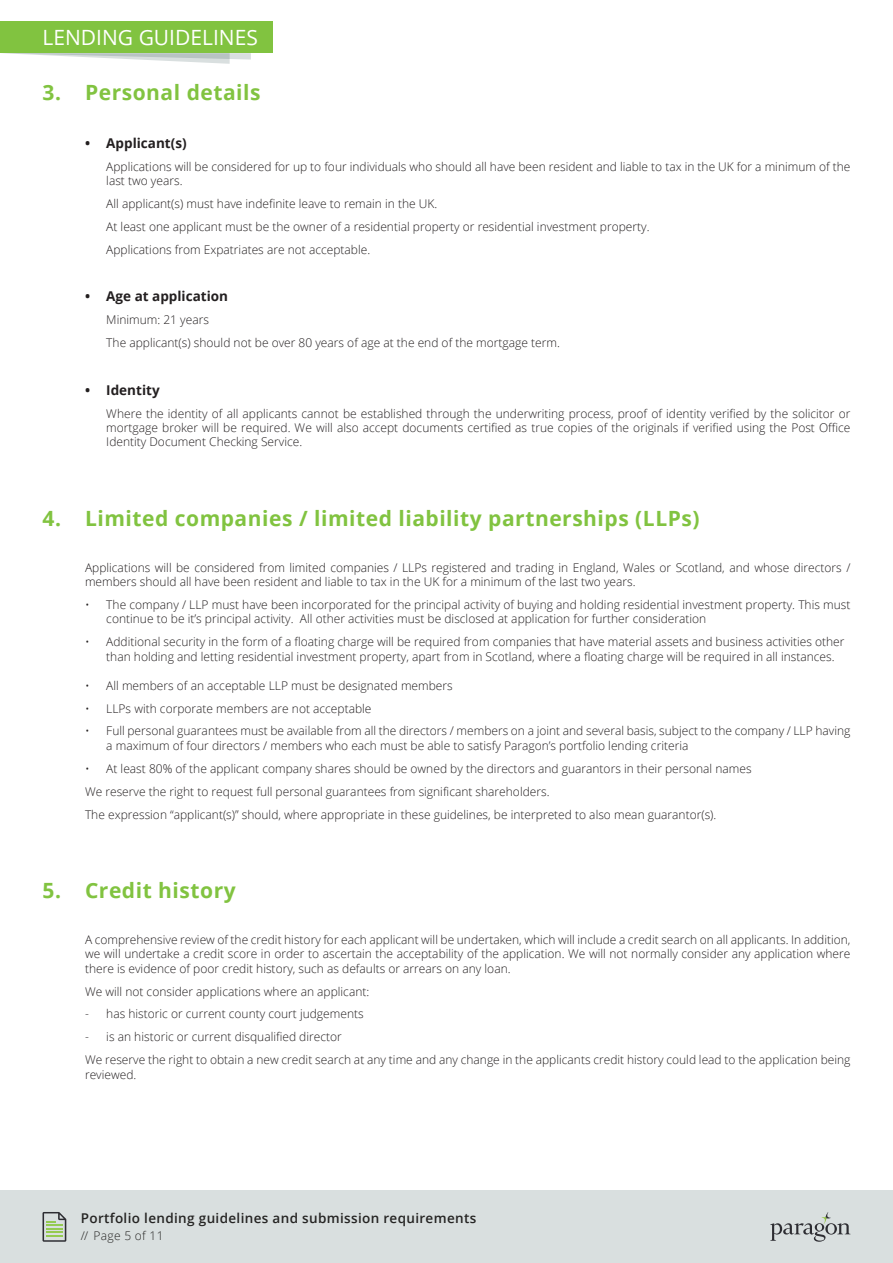
<style>
.page{position:relative;width:893px;height:1263px;background:#fff}
.page>*{position:absolute;margin:0;border:0;box-sizing:border-box;transform-origin:0 0}
.t1{font:700 21px "Open Sans";letter-spacing:.025em;color:#81c340}
.t2{font:21px "Open Sans";color:#fff}
.t3{font:600 13.5px "Open Sans";letter-spacing:.025em;color:#252423}
.t4{font:700 13.5px "Open Sans";color:#231f20}
.t5{font:300 12px/14.4px "Open Sans";color:#231f20}
.t6{font:300 12px "Open Sans";letter-spacing:.025em;color:#252423}
</style>
<div class="page">
<div style="left:0;top:1191px;width:893px;height:72px;background:#d9dfdf"></div>
<svg style="left:43px;top:1212px;width:23px;height:30px"></svg>
<svg style="left:770px;top:1212px;width:80px;height:30px"></svg>
<div style="left:0;top:21px;width:272px;height:32px;background:#81c340"></div>
<svg style="left:4px;top:53px;width:247px;height:11px"></svg>
<p class="t2" style="left:43px;top:23px;width:217px">LENDING GUIDELINES</p>
<p class="t1" style="left:43px;top:78px;width:220px">3. Personal details</p>
<p class="t4" style="left:85px;top:133px;width:103px">• Applicant(s)</p>
<p class="t5" style="left:106px;top:159px;width:746px">Applications will be considered for up to four individuals who should all have been resident and liable to tax in the UK for a minimum of the last two years.</p>
<p class="t5" style="left:106px;top:196px;width:332px">All applicant(s) must have indefinite leave to remain in the UK.</p>
<p class="t5" style="left:106px;top:219px;width:545px">At least one applicant must be the owner of a residential property or residential investment property.</p>
<p class="t5" style="left:106px;top:242px;width:265px">Applications from Expatriates are not acceptable.</p>
<p class="t4" style="left:85px;top:287px;width:144px">• Age at application</p>
<p class="t5" style="left:106px;top:312px;width:104px">Minimum: 21 years</p>
<p class="t5" style="left:106px;top:335px;width:455px">The applicant(s) should not be over 80 years of age at the end of the mortgage term.</p>
<p class="t4" style="left:85px;top:380px;width:76px">• Identity</p>
<p class="t5" style="left:106px;top:406px;width:746px;text-align:justify">Where the identity of all applicants cannot be established through the underwriting process, proof of identity verified by the solicitor or mortgage broker will be required. We will also accept documents certified as true copies of the originals if verified using the Post Office Identity Document Checking Service.</p>
<p class="t1" style="left:43px;top:503px;width:658px">4. Limited companies / limited liability partnerships (LLPs)</p>
<p class="t5" style="left:85px;top:560px;width:767px">Applications will be considered from limited companies / LLPs registered and trading in England, Wales or Scotland, and whose directors / members should all have been resident and liable to tax in the UK for a minimum of the last two years.</p>
<p class="t5" style="left:106px;top:597px;width:746px;text-indent:-21px">• The company / LLP must have been incorporated for the principal activity of buying and holding residential investment property. This must continue to be it’s principal activity. All other activities must be disclosed at application for further consideration</p>
<p class="t5" style="left:106px;top:634px;width:740px;text-indent:-21px">• Additional security in the form of a floating charge will be required from companies that have material assets and business activities other than holding and letting residential investment property, apart from in Scotland, where a floating charge will be required in all instances.</p>
<p class="t5" style="left:85px;top:678px;width:369px">• All members of an acceptable LLP must be designated members</p>
<p class="t5" style="left:85px;top:701px;width:288px">• LLPs with corporate members are not acceptable</p>
<p class="t5" style="left:106px;top:723px;width:746px;text-indent:-21px">• Full personal guarantees must be available from all the directors / members on a joint and several basis, subject to the company / LLP having a maximum of four directors / members who each must be able to satisfy Paragon’s portfolio lending criteria</p>
<p class="t5" style="left:85px;top:761px;width:668px">• At least 80% of the applicant company shares should be owned by the directors and guarantors in their personal names</p>
<p class="t5" style="left:85px;top:784px;width:466px">We reserve the right to request full personal guarantees from significant shareholders.</p>
<p class="t5" style="left:85px;top:807px;width:633px">The expression “applicant(s)” should, where appropriate in these guidelines, be interpreted to also mean guarantor(s).</p>
<p class="t1" style="left:43px;top:875px;width:195px">5. Credit history</p>
<p class="t5" style="left:85px;top:932px;width:767px;text-align:justify">A comprehensive review of the credit history for each applicant will be undertaken, which will include a credit search on all applicants. In addition, we will undertake a credit score in order to ascertain the acceptability of the application. We will not normally consider any application where there is evidence of poor credit history, such as defaults or arrears on any loan.</p>
<p class="t5" style="left:85px;top:984px;width:286px">We will not consider applications where an applicant:</p>
<p class="t5" style="left:85px;top:1006px;width:280px">- has historic or current county court judgements</p>
<p class="t5" style="left:85px;top:1029px;width:258px">- is an historic or current disqualified director</p>
<p class="t5" style="left:85px;top:1052px;width:767px">We reserve the right to obtain a new credit search at any time and any change in the applicants credit history could lead to the application being reviewed.</p>
<p class="t3" style="left:81px;top:1209px;width:397px">Portfolio lending guidelines and submission requirements</p>
<p class="t6" style="left:81px;top:1227px;width:84px">/// Page 5 of 11</p>
</div>
